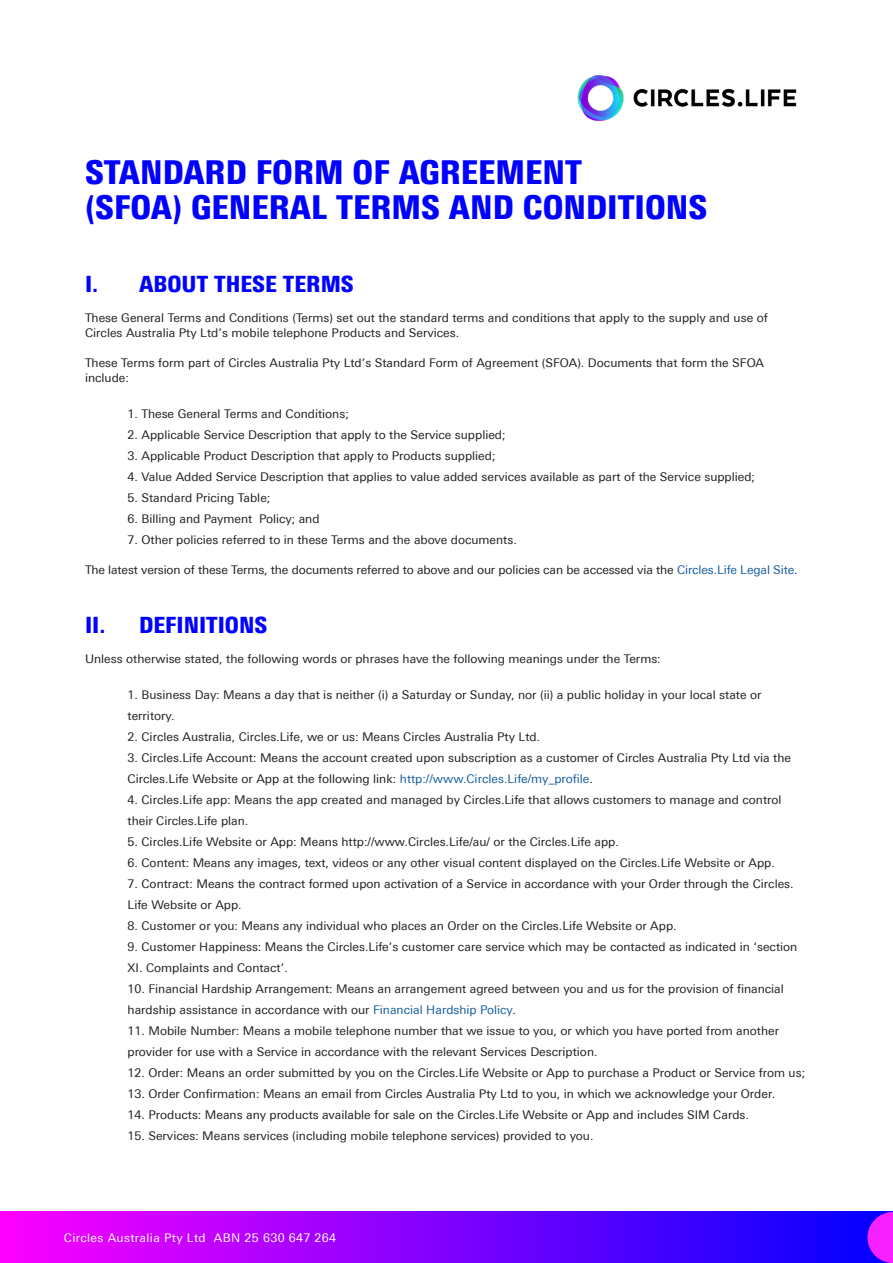
<style>
.page{position:relative;width:893px;height:1263px;background:#fff}
.page>*{position:absolute;margin:0;border:0;box-sizing:border-box;transform-origin:0 0}
.t1{font:900 condensed 33px/34.5px "Univers Next Pro";color:#00f}
.t2{font:900 condensed 22.5px "Univers Next Pro";color:#00f}
.t3{font:12px/21px "Univers Next Pro";color:#231f20}
.t4{font:12px "Univers Next Pro";letter-spacing:.03em;color:#fff}
.s1{color:#175d9e}
.s2{color:#00f}
</style>
<div class="page">
<img style="left:577px;top:75px;width:220px;height:46px">
<div style="left:0;top:1212px;width:893px;height:51px;background:linear-gradient(to right,#fd00ff,#00f)"></div>
<svg style="left:867px;top:1212px;width:26px;height:51px"></svg>
<p class="t1" style="left:85px;top:155px;width:624px">STANDARD FORM OF AGREEMENT<br>(SFOA) GENERAL TERMS AND CONDITIONS</p>
<p class="t2" style="left:85px;top:270px;width:270px">I. ABOUT THESE TERMS</p>
<p class="t3" style="left:85px;top:310px;width:684px;line-height:15px">These General Terms and Conditions (Terms) set out the standard terms and conditions that apply to the supply and use of<br>Circles Australia Pty Ltd’s mobile telephone Products and Services.</p>
<p class="t3" style="left:85px;top:355px;width:680px;line-height:15px">These Terms form part of Circles Australia Pty Ltd’s Standard Form of Agreement (SFOA). Documents that form the SFOA include:</p>
<p class="t3" style="left:128px;top:403px;width:223px">1. These General Terms and Conditions;</p>
<p class="t3" style="left:128px;top:424px;width:380px">2. Applicable Service Description that apply to the Service supplied;</p>
<p class="t3" style="left:128px;top:445px;width:369px">3. Applicable Product Description that apply to Products supplied;</p>
<p class="t3" style="left:128px;top:466px;width:629px">4. Value Added Service Description that applies to value added services available as part of the Service supplied;</p>
<p class="t3" style="left:128px;top:487px;width:144px">5. Standard Pricing Table;</p>
<p class="t3" style="left:128px;top:508px;width:193px">6. Billing and Payment Policy; and</p>
<p class="t3" style="left:128px;top:529px;width:391px">7. Other policies referred to in these Terms and the above documents.</p>
<p class="t3" style="left:85px;top:559px;width:714px">The latest version of these Terms, the documents referred to above and our policies can be accessed via the <span class="s1">Circles.Life Legal Site</span><span class="s2">.</span></p>
<p class="t2" style="left:85px;top:611px;width:184px">II. DEFINITIONS</p>
<p class="t3" style="left:85px;top:648px;width:577px">Unless otherwise stated, the following words or phrases have the following meanings under the Terms:</p>
<p class="t3" style="left:128px;top:684px;width:635px">1. Business Day: Means a day that is neither (i) a Saturday or Sunday, nor (ii) a public holiday in your local state or territory.</p>
<p class="t3" style="left:128px;top:726px;width:414px">2. Circles Australia, Circles.Life, we or us: Means Circles Australia Pty Ltd.</p>
<p class="t3" style="left:128px;top:747px;width:665px">3. Circles.Life Account: Means the account created upon subscription as a customer of Circles Australia Pty Ltd via the<br>Circles.Life Website or App at the following link: <span class="s1">http://www.Circles.Life/my_profile</span>.</p>
<p class="t3" style="left:128px;top:789px;width:655px">4. Circles.Life app: Means the app created and managed by Circles.Life that allows customers to manage and control their Circles.Life plan.</p>
<p class="t3" style="left:128px;top:831px;width:493px">5. Circles.Life Website or App: Means http://www.Circles.Life/au/ or the Circles.Life app.</p>
<p class="t3" style="left:128px;top:852px;width:649px">6. Content: Means any images, text, videos or any other visual content displayed on the Circles.Life Website or App.</p>
<p class="t3" style="left:128px;top:873px;width:668px">7. Contract: Means the contract formed upon activation of a Service in accordance with your Order through the Circles.<br>Life Website or App.</p>
<p class="t3" style="left:128px;top:915px;width:551px">8. Customer or you: Means any individual who places an Order on the Circles.Life Website or App.</p>
<p class="t3" style="left:128px;top:936px;width:671px">9. Customer Happiness: Means the Circles.Life’s customer care service which may be contacted as indicated in ‘section<br>XI. Complaints and Contact’.</p>
<p class="t3" style="left:128px;top:978px;width:658px">10. Financial Hardship Arrangement: Means an arrangement agreed between you and us for the provision of financial hardship assistance in accordance with our <span class="s1">Financial Hardship Policy</span>.</p>
<p class="t3" style="left:128px;top:1020px;width:653px">11. Mobile Number: Means a mobile telephone number that we issue to you, or which you have ported from another provider for use with a Service in accordance with the relevant Services Description.</p>
<p class="t3" style="left:128px;top:1062px;width:679px">12. Order: Means an order submitted by you on the Circles.Life Website or App to purchase a Product or Service from us;</p>
<p class="t3" style="left:128px;top:1083px;width:649px">13. Order Confirmation: Means an email from Circles Australia Pty Ltd to you, in which we acknowledge your Order.</p>
<p class="t3" style="left:128px;top:1104px;width:623px">14. Products: Means any products available for sale on the Circles.Life Website or App and includes SIM Cards.</p>
<p class="t3" style="left:128px;top:1125px;width:467px">15. Services: Means services (including mobile telephone services) provided to you.</p>
<p class="t4" style="left:64px;top:1231px;width:274px">Circles Australia Pty Ltd ABN 25 630 647 264</p>
</div>
